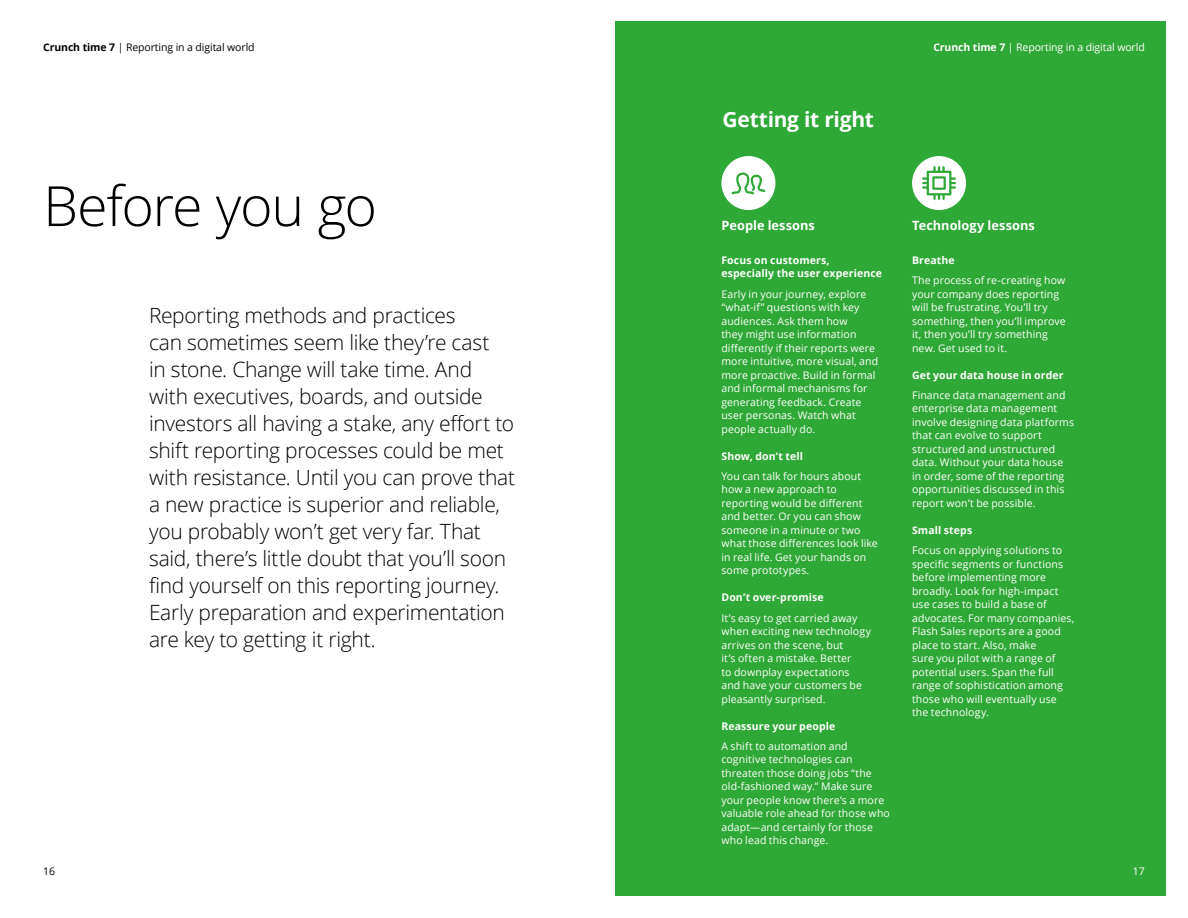
<style>
.page{position:relative;width:1188px;height:918px;background:#fff}
.page>*{position:absolute;margin:0;border:0;box-sizing:border-box;transform-origin:0 0}
.Story_heading_light{font:300 55.5px "Open Sans";letter-spacing:-.025em;color:#000}
.Introduction__14_18p{font:300 21px/27px "Open Sans";letter-spacing:-.015em;color:#000}
.Introduction__14_18p-2{font:700 21px "Open Sans";letter-spacing:-.01em;color:#fff}
.Introduction__14_18p-3{font:700 12.75px "Open Sans";letter-spacing:.005em;color:#fff}
.Body_copy__8_5_12pt{font:10.5px/13.5px "Open Sans";letter-spacing:.01em;color:#fff}
.Body_copy__8_5_12pt-2{font:700 10.5px/13.5px "Open Sans";letter-spacing:.01em;color:#fff}
.Brochure_title___Lef{font:10.5px "Open Sans";letter-spacing:-.01em;color:#fff}
.Brochure_title___Lef-2{font:10.5px "Open Sans";letter-spacing:-.01em;color:#000}
.Folio_Right_pg__7_9{font:10.5px "Open Sans";color:#fff}
.Folio_Left_pg__7_9_5{font:10.5px "Open Sans";color:#000}
.s1{font-weight:700}
</style>
<div class="page">
<div style="left:616px;top:22px;width:550px;height:874px;background:#2ea836"></div>
<svg style="left:912px;top:156px;width:54px;height:54px"></svg>
<svg style="left:721px;top:156px;width:54px;height:54px"></svg>
<p class="Brochure_title___Lef-2" style="left:43px;top:40px;width:213px"><span class="s1">Crunch time 7</span> | Reporting in a digital world</p>
<p class="Story_heading_light" style="left:43px;top:168px;width:335px">Before you go</p>
<p class="Folio_Left_pg__7_9_5" style="left:43px;top:864px;width:13px">16</p>
<p class="Introduction__14_18p" style="left:149px;top:301px;width:368px">Reporting methods and practices<br>can sometimes seem like they’re cast<br>in stone. Change will take time. And with executives, boards, and outside investors all having a stake, any effort to shift reporting processes could be met with resistance. Until you can prove that a new practice is superior and reliable, you probably won’t get very far. That said, there’s little doubt that you’ll soon find yourself on this reporting journey.<br>Early preparation and experimentation are key to getting it right.</p>
<p class="Introduction__14_18p-2" style="left:723px;top:105px;width:153px">Getting it right</p>
<p class="Brochure_title___Lef" style="left:933px;top:40px;width:213px"><span class="s1">Crunch time 7</span> | Reporting in a digital world</p>
<p class="Introduction__14_18p-3" style="left:721px;top:216px;width:95px">People lessons</p>
<p class="Body_copy__8_5_12pt-2" style="left:721px;top:253px;width:162px">Focus on customers, especially the user experience</p>
<p class="Body_copy__8_5_12pt" style="left:721px;top:287px;width:158px">Early in your journey, explore “what-if” questions with key audiences. Ask them how<br>they might use information differently if their reports were more intuitive, more visual, and more proactive. Build in formal and informal mechanisms for generating feedback. Create user personas. Watch what people actually do.</p>
<p class="Body_copy__8_5_12pt-2" style="left:721px;top:449px;width:83px">Show, don’t tell</p>
<p class="Body_copy__8_5_12pt" style="left:721px;top:469px;width:158px">You can talk for hours about how a new approach to reporting would be different and better. Or you can show someone in a minute or two what those differences look like in real life. Get your hands on some prototypes.</p>
<p class="Body_copy__8_5_12pt-2" style="left:721px;top:591px;width:104px">Don’t over-promise</p>
<p class="Body_copy__8_5_12pt" style="left:721px;top:611px;width:151px">It’s easy to get carried away when exciting new technology arrives on the scene, but<br>it’s often a mistake. Better<br>to downplay expectations and have your customers be pleasantly surprised.</p>
<p class="Body_copy__8_5_12pt-2" style="left:721px;top:719px;width:115px">Reassure your people</p>
<p class="Body_copy__8_5_12pt" style="left:721px;top:739px;width:170px">A shift to automation and cognitive technologies can threaten those doing jobs “the old-fashioned way.” Make sure your people know there’s a more valuable role ahead for those who adapt—and certainly for those who lead this change.</p>
<p class="Introduction__14_18p-3" style="left:912px;top:216px;width:124px">Technology lessons</p>
<p class="Body_copy__8_5_12pt-2" style="left:912px;top:253px;width:44px">Breathe</p>
<p class="Body_copy__8_5_12pt" style="left:912px;top:273px;width:155px">The process of re-creating how your company does reporting will be frustrating. You’ll try something, then you’ll improve it, then you’ll try something new. Get used to it.</p>
<p class="Body_copy__8_5_12pt-2" style="left:912px;top:368px;width:153px">Get your data house in order</p>
<p class="Body_copy__8_5_12pt" style="left:912px;top:388px;width:164px">Finance data management and enterprise data management involve designing data platforms that can evolve to support structured and unstructured data. Without your data house in order, some of the reporting opportunities discussed in this report won’t be possible.</p>
<p class="Body_copy__8_5_12pt-2" style="left:912px;top:523px;width:62px">Small steps</p>
<p class="Body_copy__8_5_12pt" style="left:912px;top:543px;width:164px">Focus on applying solutions to specific segments or functions before implementing more broadly. Look for high-impact use cases to build a base of advocates. For many companies,<br>Flash Sales reports are a good place to start. Also, make<br>sure you pilot with a range of potential users. Span the full range of sophistication among those who will eventually use the technology.</p>
<p class="Folio_Right_pg__7_9" style="left:1133px;top:864px;width:13px">17</p>
</div>
